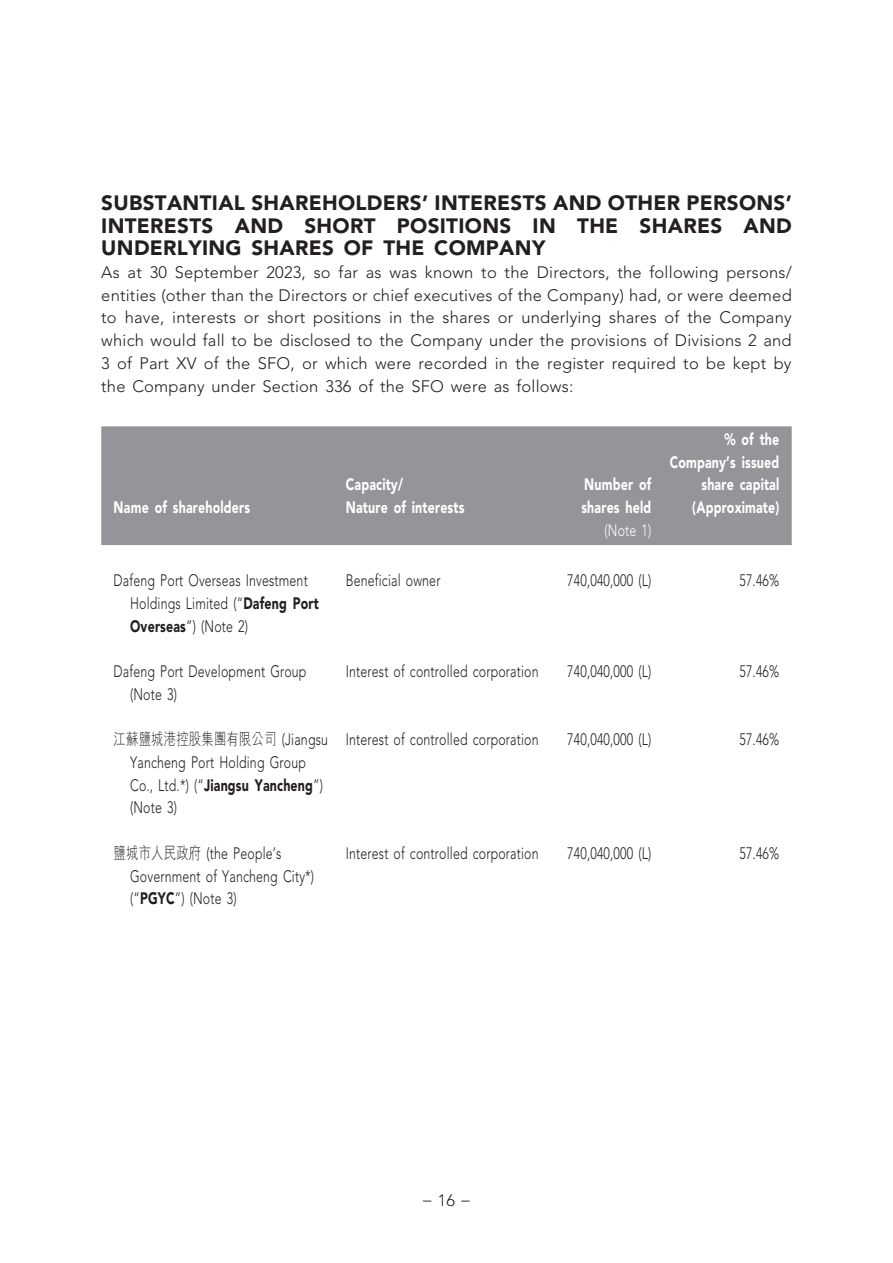
<style>
.page{position:relative;width:893px;height:1263px;background:#fff}
.page>*{position:absolute;margin:0;border:0;box-sizing:border-box;transform-origin:0 0}
.t1{font:900 20.7px/22.6px "Avenir LT Std";letter-spacing:.015em;color:#231f20;text-align:justify}
.t2{font:300 16.5px/22.6px "Avenir LT Std";letter-spacing:.015em;color:#231f20;scale:.75 1}
.t3{font:300 16.5px/22.6px "Avenir LT Std";letter-spacing:.015em;color:#231f20;text-align:justify}
.t4{font:900 16.5px/22.6px "Avenir LT Std";letter-spacing:.015em;color:#fff;scale:.75 1}
.t5{font:300 16.5px "Avenir LT Std";color:#fff;scale:.75 1}
.s1{font-weight:900}
.s2{font-family:"M Hei HK"}
</style>
<div class="page">
<div style="left:101px;top:426px;width:691px;height:119px;background:#939598"></div>
<p class="t1" style="left:101px;top:191px;width:692px">SUBSTANTIAL SHAREHOLDERS’ INTERESTS AND OTHER PERSONS’ INTERESTS AND SHORT POSITIONS IN THE SHARES AND UNDERLYING SHARES OF THE COMPANY</p>
<p class="t3" style="left:101px;top:261px;width:692px">As at 30 September 2023, so far as was known to the Directors, the following persons/ entities (other than the Directors or chief executives of the Company) had, or were deemed to have, interests or short positions in the shares or underlying shares of the Company which would fall to be disclosed to the Company under the provisions of Divisions 2 and 3 of Part XV of the SFO, or which were recorded in the register required to be kept by the Company under Section 336 of the SFO were as follows:</p>
<p class="t4" style="left:114px;top:496px;width:183px">Name of shareholders</p>
<p class="t4" style="left:346px;top:473px;width:160px">Capacity/<br>Nature of interests</p>
<p class="t4" style="left:581px;top:473px;width:95px">Number of shares held</p>
<p class="t5" style="left:604px;top:520px;width:64px">(Note 1)</p>
<p class="t4" style="left:670px;top:428px;width:148px;text-align:right">% of the<br>Company’s issued share capital (Approximate)</p>
<p class="t2" style="left:130px;top:569px;width:253px;text-indent:-17px">Dafeng Port Overseas Investment<br>Holdings Limited (“<span class="s1">Dafeng Port<br>Overseas</span>”) (Note 2)</p>
<p class="t2" style="left:346px;top:569px;width:128px">Beneficial owner</p>
<p class="t2" style="left:567px;top:569px;width:114px">740,040,000 (L)</p>
<p class="t2" style="left:739px;top:569px;width:55px">57.46%</p>
<p class="t2" style="left:130px;top:660px;width:237px;text-indent:-17px">Dafeng Port Development Group (Note 3)</p>
<p class="t2" style="left:346px;top:660px;width:259px">Interest of controlled corporation</p>
<p class="t2" style="left:567px;top:660px;width:114px">740,040,000 (L)</p>
<p class="t2" style="left:739px;top:660px;width:55px">57.46%</p>
<p class="t2" style="left:130px;top:728px;width:265px;text-indent:-17px"><span class="s2">江蘇鹽城港控股集團有限公司</span> (Jiangsu<br>Yancheng Port Holding Group<br>Co., Ltd.*) (“<span class="s1">Jiangsu Yancheng</span>”) (Note 3)</p>
<p class="t2" style="left:346px;top:728px;width:259px">Interest of controlled corporation</p>
<p class="t2" style="left:567px;top:728px;width:114px">740,040,000 (L)</p>
<p class="t2" style="left:739px;top:728px;width:55px">57.46%</p>
<p class="t2" style="left:130px;top:842px;width:247px;text-indent:-17px"><span class="s2">鹽城市人民政府</span> (the People’s<br>Government of Yancheng City*) (“<span class="s1">PGYC</span>”) (Note 3)</p>
<p class="t2" style="left:346px;top:842px;width:259px">Interest of controlled corporation</p>
<p class="t2" style="left:567px;top:842px;width:114px">740,040,000 (L)</p>
<p class="t2" style="left:739px;top:842px;width:55px">57.46%</p>
<p class="t3" style="left:423px;top:1188px;width:48px">– 16 –</p>
</div>
